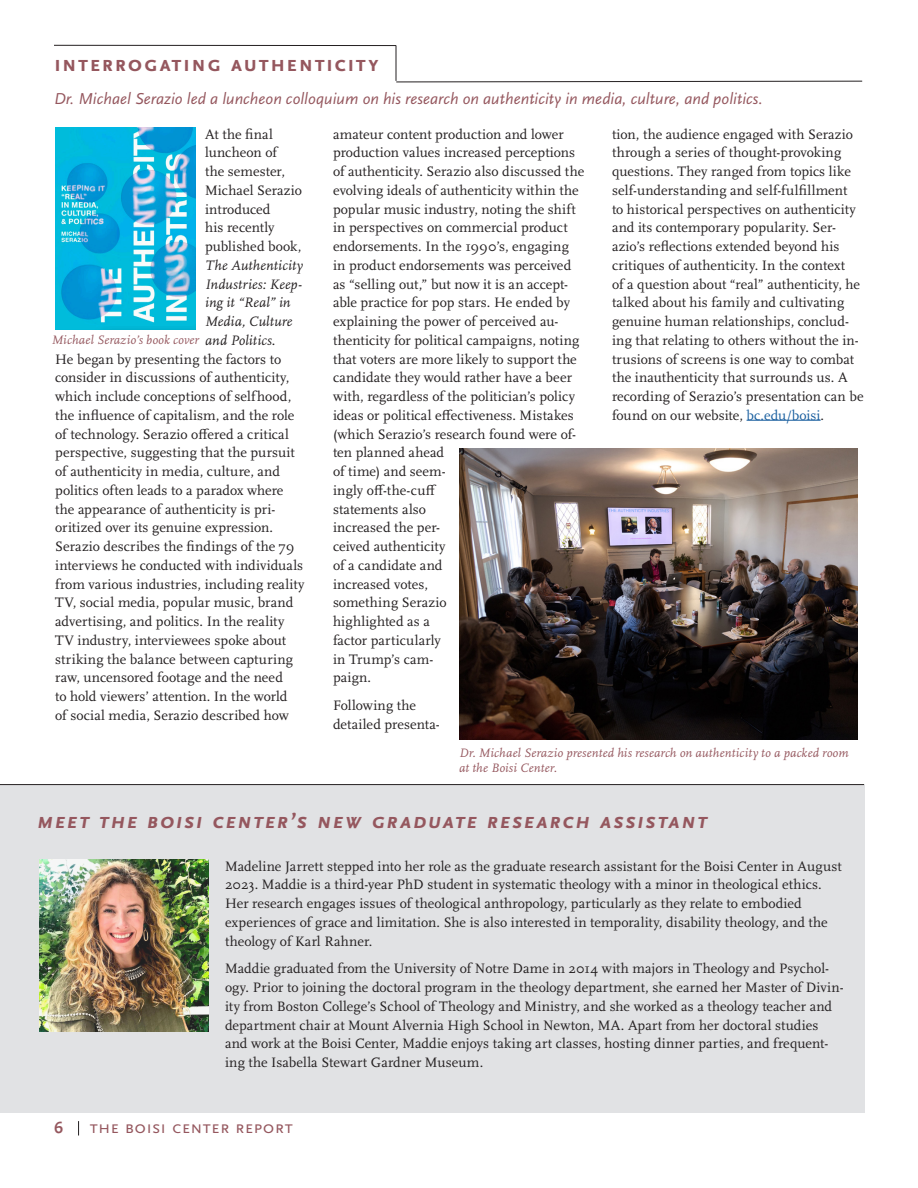
<style>
.page{position:relative;width:918px;height:1188px;background:#fff}
.page>*{position:absolute;margin:0;border:0;box-sizing:border-box;transform-origin:0 0}
.t1{font:italic 700 22.5px "Scala Sans OT";letter-spacing:.06em;color:#95575e}
.t2{font:700 22.5px "Scala Sans OT";letter-spacing:.06em;color:#95575e}
.t3{font:18px "Scala Sans OT";letter-spacing:.015em;color:#95575e}
.t4{font:italic 16.5px "Scala Sans OT";color:#95575e}
.t5{font:700 16.5px "Scala Sans OT";color:#95575e}
.t6{font:14.25px/18.8px "Scala OT";letter-spacing:.005em;color:#231f20}
.t7{font:italic 12.75px/15px "Scala OT";letter-spacing:.015em;color:#95575e}
.s1{font-style:italic}
.s2{color:#175d9e}
</style>
<div class="page">
<svg style="left:78px;top:1121px;width:1px;height:15px"></svg>
<div style="left:0;top:785px;width:864px;height:327px;background:#e1e2e4"></div>
<hr style="left:54px;top:45px;width:342px;height:1px;background:#231f20">
<svg style="left:396px;top:81px;width:467px;height:1px"></svg>
<hr style="left:396px;top:46px;width:1px;height:35px;background:#231f20">
<hr style="left:0;top:784px;width:864px;height:1px;background:#231f20">
<hr style="left:747px;top:420px;width:74px;height:1px;background:#175d9e">
<img style="left:459px;top:448px;width:399px;height:292px">
<img style="left:55px;top:128px;width:141px;height:202px">
<img style="left:39px;top:860px;width:170px;height:172px">
<p class="t2" style="left:54px;top:51px;width:327px">interrogating authenticity</p>
<p class="t4" style="left:54px;top:89px;width:710px">Dr. Michael Serazio led a luncheon colloquium on his research on authenticity in media, culture, and politics.</p>
<p class="t6" style="left:205px;top:125px;width:99px">At the final luncheon of<br>the semester,<br>Michael Serazio introduced<br>his recently published book,<br><span class="s1">The Authenticity<br>Industries: Keep&shy;ing it “Real” in<br>Media, Culture and Politics</span>.</p>
<p class="t6" style="left:55px;top:350px;width:251px">He began by presenting the factors to consider in discussions of authenticity, which include conceptions of selfhood, the influence of capitalism, and the role of technology. Serazio offered a critical perspective, suggesting that the pursuit of authenticity in media, culture, and politics often leads to a paradox where the appearance of authenticity is pri&shy;oritized over its genuine expression.<br>Serazio describes the findings of the 79 interviews he conducted with individuals from various industries, including reality TV, social media, popular music, brand advertising, and politics. In the reality TV industry, interviewees spoke about striking the balance between capturing raw, uncensored footage and the need<br>to hold viewers’ attention. In the world<br>of social media, Serazio described how</p>
<p class="t6" style="left:333px;top:125px;width:253px">amateur content production and lower production values increased perceptions of authenticity. Serazio also discussed the evolving ideals of authenticity within the popular music industry, noting the shift in perspectives on commercial product endorsements. In the 1990’s, engaging in product endorsements was perceived as “selling out,” but now it is an accept&shy;able practice for pop stars. He ended by explaining the power of perceived au&shy;thenticity for political campaigns, noting that voters are more likely to support the candidate they would rather have a beer with, regardless of the politician’s policy ideas or political effectiveness. Mistakes (which Serazio’s research found were of&shy;ten planned ahead<br>of time) and seem-<br>ingly off-the-cuff<br>statements also<br>increased the per-<br>ceived authenticity<br>of a candidate and<br>increased votes,<br>something Serazio<br>highlighted as a<br>factor particularly<br>in Trump’s cam-<br>paign.</p>
<p class="t6" style="left:333px;top:696px;width:108px">Following the detailed presenta-</p>
<p class="t6" style="left:612px;top:125px;width:253px">tion, the audience engaged with Serazio through a series of thought-provoking questions. They ranged from topics like self-understanding and self-fulfillment<br>to historical perspectives on authenticity and its contemporary popularity. Ser&shy;azio’s reflections extended beyond his critiques of authenticity. In the context<br>of a question about “real” authenticity, he talked about his family and cultivating genuine human relationships, conclud&shy;ing that relating to others without the in&shy;trusions of screens is one way to combat the inauthenticity that surrounds us. A recording of Serazio’s presentation can be found on our website, <span class="s2">bc.edu/boisi</span>.</p>
<p class="t7" style="left:52px;top:332px;width:149px">Michael Serazio’s book cover</p>
<p class="t7" style="left:459px;top:745px;width:391px">Dr. Michael Serazio presented his research on authenticity to a packed room at the Boisi Center.</p>
<p class="t1" style="left:37px;top:808px;width:672px">meet the boisi center’s new graduate research assistant</p>
<p class="t6" style="left:225px;top:857px;width:618px">Madeline Jarrett stepped into her role as the graduate research assistant for the Boisi Center in August 2023. Maddie is a third-year PhD student in systematic theology with a minor in theological ethics.<br>Her research engages issues of theological anthropology, particularly as they relate to embodied experiences of grace and limitation. She is also interested in temporality, disability theology, and the theology of Karl Rahner.</p>
<p class="t6" style="left:225px;top:960px;width:620px">Maddie graduated from the University of Notre Dame in 2014 with majors in Theology and Psychol&shy;ogy. Prior to joining the doctoral program in the theology department, she earned her Master of Divin&shy;ity from Boston College’s School of Theology and Ministry, and she worked as a theology teacher and department chair at Mount Alvernia High School in Newton, MA. Apart from her doctoral studies and work at the Boisi Center, Maddie enjoys taking art classes, hosting dinner parties, and frequent&shy;ing the Isabella Stewart Gardner Museum.</p>
<p class="t5" style="left:54px;top:1119px;width:10px">6</p>
<p class="t3" style="left:90px;top:1118px;width:205px">the boisi center report</p>
</div>
